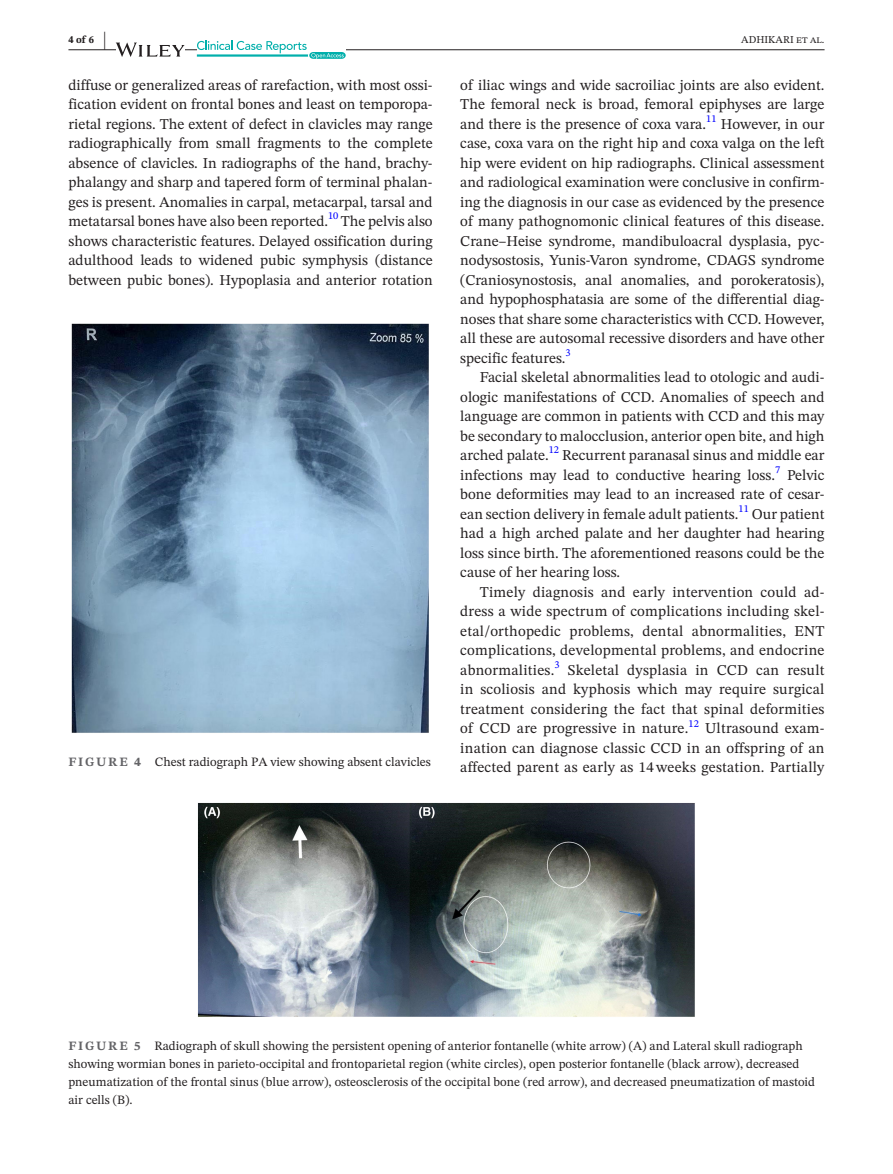
<style>
.page{position:relative;width:893px;height:1174px;background:#fff}
.page>*{position:absolute;margin:0;border:0;box-sizing:border-box;transform-origin:0 0}
.t1{font:15px/19.5px "STIX Two Text";color:#231f20;text-align:justify}
.t2{font:12.75px/18px "STIX Two Text";color:#231f20}
.t3{font:10.5px "STIX Two Text";color:#231f20}
.t4{font:10.5px "STIX Two Text";color:#00f}
.t5{font:700 10.5px "STIX Two Text";color:#231f20}
.s1{font-size:21px}
.s2{font-weight:700;color:#636366}
</style>
<div class="page">
<hr style="left:68px;top:49px;width:756px;height:1px;background:#231f20">
<svg style="left:116px;top:43px;width:69px;height:14px"></svg>
<svg style="left:197px;top:41px;width:149px;height:18px"></svg>
<div style="left:68px;top:324px;width:365px;height:409px;background:linear-gradient(to bottom,#fff,#fff)"></div>
<img style="left:72px;top:324px;width:357px;height:409px">
<img style="left:198px;top:803px;width:497px;height:214px">
<p class="t5" style="left:68px;top:32px;width:39px">4 of 6 <span class="s1">|</span></p>
<p class="t3" style="left:741px;top:32px;width:85px">ADHIKARI et al.</p>
<p class="t1" style="left:68px;top:75px;width:366px">diffuse or generalized areas of rarefaction, with most ossi&shy;fication evident on frontal bones and least on temporopa&shy;rietal regions. The extent of defect in clavicles may range radiographically from small fragments to the complete absence of clavicles. In radiographs of the hand, brachy&shy;phalangy and sharp and tapered form of terminal phalan&shy;ges is present. Anomalies in carpal, metacarpal, tarsal and metatarsal bones have also been reported.</p>
<p class="t1" style="left:460px;top:75px;width:366px">of iliac wings and wide sacroiliac joints are also evident.<br>The femoral neck is broad, femoral epiphyses are large and there is the presence of coxa vara.</p>
<p class="t4" style="left:706px;top:111px;width:12px">11</p>
<p class="t1" style="left:460px;top:114px;width:366px;text-indent:261px">However, in our case, coxa vara on the right hip and coxa valga on the left hip were evident on hip radiographs. Clinical assessment and radiological examination were conclusive in confirm&shy;ing the diagnosis in our case as evidenced by the presence of many pathognomonic clinical features of this disease.<br>Crane–Heise syndrome, mandibuloacral dysplasia, pyc&shy;nodysostosis, Yunis-Varon syndrome, CDAGS syndrome (Craniosynostosis, anal anomalies, and porokeratosis), and hypophosphatasia are some of the differential diag&shy;noses that share some characteristics with CCD. However, all these are autosomal recessive disorders and have other specific features.</p>
<p class="t4" style="left:328px;top:208px;width:12px">10</p>
<p class="t1" style="left:68px;top:211px;width:366px;text-indent:272px">The pelvis also shows characteristic features. Delayed ossification during adulthood leads to widened pubic symphysis (distance between pubic bones). Hypoplasia and anterior rotation</p>
<p class="t4" style="left:566px;top:345px;width:7px">3</p>
<p class="t1" style="left:460px;top:367px;width:366px;text-indent:20px">Facial skeletal abnormalities lead to otologic and audi&shy;ologic manifestations of CCD. Anomalies of speech and language are common in patients with CCD and this may be secondary to malocclusion, anterior open bite, and high arched palate.</p>
<p class="t4" style="left:549px;top:442px;width:12px">12</p>
<p class="t1" style="left:460px;top:445px;width:366px;text-indent:102px">Recurrent paranasal sinus and middle ear infections may lead to conductive hearing loss.</p>
<p class="t4" style="left:775px;top:462px;width:7px">7</p>
<p class="t1" style="left:460px;top:465px;width:366px;text-indent:327px">Pelvic bone deformities may lead to an increased rate of cesar&shy;ean section delivery in female adult patients.</p>
<p class="t4" style="left:738px;top:501px;width:12px">11</p>
<p class="t1" style="left:460px;top:504px;width:366px;text-indent:291px">Our patient had a high arched palate and her daughter had hearing loss since birth. The aforementioned reasons could be the cause of her hearing loss.</p>
<p class="t1" style="left:460px;top:582px;width:366px;text-indent:19px">Timely diagnosis and early intervention could ad&shy;dress a wide spectrum of complications including skel&shy;etal/orthopedic problems, dental abnormalities, ENT complications, developmental problems, and endocrine abnormalities.</p>
<p class="t4" style="left:555px;top:657px;width:7px">3</p>
<p class="t1" style="left:460px;top:660px;width:366px;text-indent:108px">Skeletal dysplasia in CCD can result in scoliosis and kyphosis which may require surgical treatment considering the fact that spinal deformities of CCD are progressive in nature.</p>
<p class="t4" style="left:689px;top:715px;width:12px">12</p>
<p class="t1" style="left:460px;top:718px;width:366px;text-indent:245px">Ultrasound exam&shy;ination can diagnose classic CCD in an offspring of an affected parent as early as 14 weeks gestation. Partially</p>
<p class="t2" style="left:68px;top:752px;width:364px"><span class="s2">FIGURE 4</span> Chest radiograph PA view showing absent clavicles</p>
<p class="t2" style="left:68px;top:1036px;width:748px"><span class="s2">FIGURE 5</span> Radiograph of skull showing the persistent opening of anterior fontanelle (white arrow) (A) and Lateral skull radiograph showing wormian bones in parieto-occipital and frontoparietal region (white circles), open posterior fontanelle (black arrow), decreased pneumatization of the frontal sinus (blue arrow), osteosclerosis of the occipital bone (red arrow), and decreased pneumatization of mastoid air cells (B).</p>
</div>
